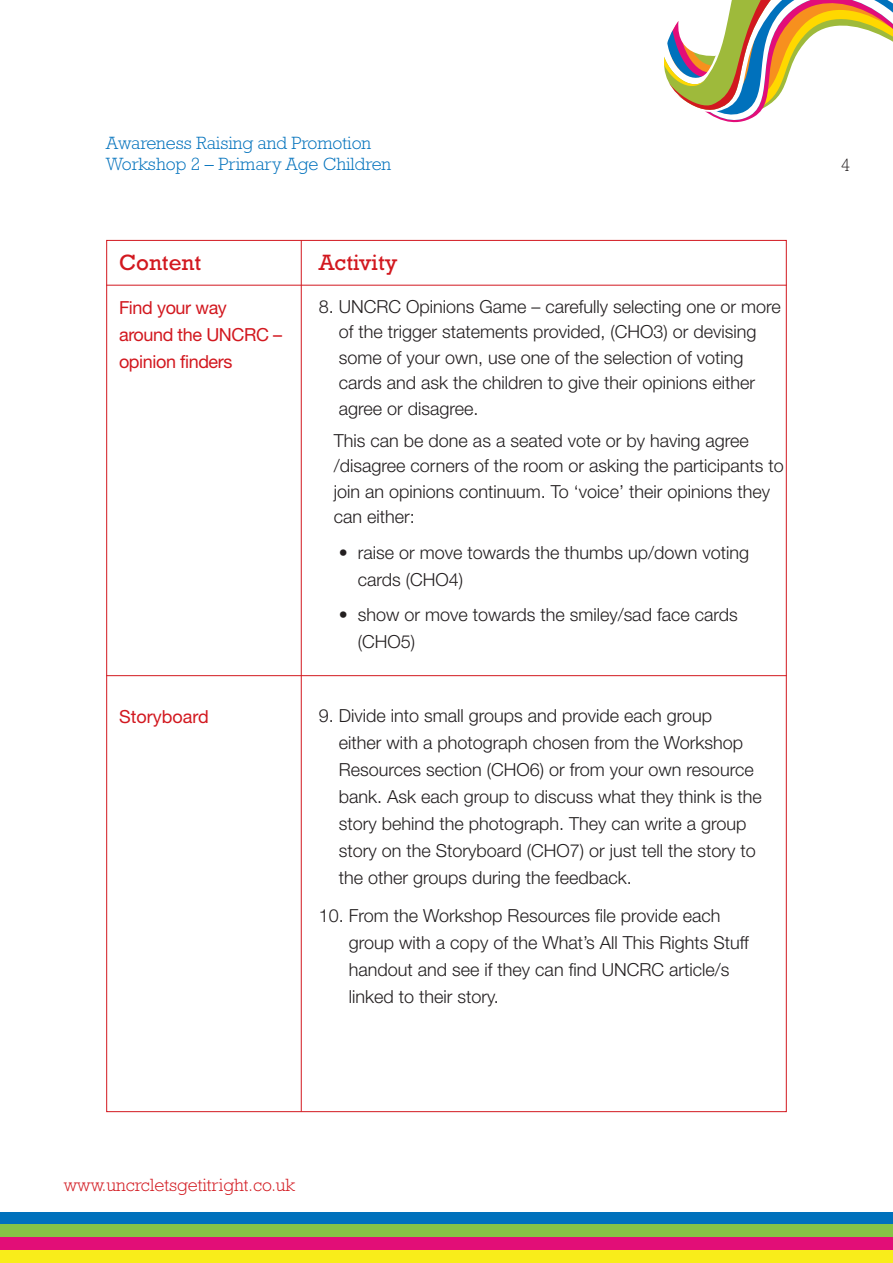
<style>
.page{position:relative;width:893px;height:1263px;background:#fff}
.page>*{position:absolute;margin:0;border:0;box-sizing:border-box;transform-origin:0 0}
.t1{font:22.5px "Rockwell";color:#d2181f}
.t2{font:300 18px/27px "Helvetica Neue";color:#231f20}
.t3{font:300 18px/21.6px "Rockwell";color:#0071bc}
.t4{font:18px/27px "Helvetica Neue";letter-spacing:-.02em;color:#d2181f}
.t5{font:300 18px "Rockwell";color:#d2181f}
.t6{font:18px "Helvetica Neue";color:#d2181f}
.t7{font:300 18px "Rockwell";color:#231f20}
</style>
<div class="page">
<svg style="left:659px;top:0;width:234px;height:285px"></svg>
<svg style="left:659px;top:0;width:57px;height:106px"></svg>
<div style="left:0;top:1212px;width:893px;height:12px;background:#0071bc"></div>
<div style="left:0;top:1224px;width:893px;height:13px;background:#85c446"></div>
<div style="left:0;top:1237px;width:893px;height:13px;background:#e20e77"></div>
<div style="left:0;top:1250px;width:893px;height:13px;background:#f9ed1a"></div>
<hr style="left:106px;top:675px;width:681px;height:1px;background:#d2181f">
<hr style="left:106px;top:285px;width:681px;height:1px;background:#d2181f">
<hr style="left:301px;top:240px;width:1px;height:871px;background:#d2181f">
<p class="t3" style="left:106px;top:134px;width:286px">Awareness Raising and Promotion<br>Workshop 2 – Primary Age Children</p>
<p class="t1" style="left:119px;top:255px;width:84px">Content</p>
<p class="t4" style="left:119px;top:296px;width:165px">Find your way around the UNCRC – opinion finders</p>
<p class="t1" style="left:319px;top:255px;width:80px">Activity</p>
<p class="t2" style="left:339px;top:295px;width:444px;line-height:25.5px;text-indent:-20px">8. UNCRC Opinions Game – carefully selecting one or more of the trigger statements provided, (CHO3) or devising some of your own, use one of the selection of voting cards and ask the children to give their opinions either agree or disagree.</p>
<p class="t2" style="left:334px;top:429px;width:452px;line-height:25.5px">This can be done as a seated vote or by having agree /disagree corners of the room or asking the participants to join an opinions continuum. To ‘voice’ their opinions they can either:</p>
<p class="t2" style="left:358px;top:541px;width:393px;text-indent:-19px">• raise or move towards the thumbs up/down voting cards (CHO4)</p>
<p class="t2" style="left:358px;top:603px;width:381px;text-indent:-19px">• show or move towards the smiley/sad face cards (CHO5)</p>
<p class="t6" style="left:119px;top:710px;width:91px">Storyboard</p>
<p class="t2" style="left:339px;top:704px;width:425px;text-indent:-20px">9. Divide into small groups and provide each group<br>either with a photograph chosen from the Workshop Resources section (CHO6) or from your own resource bank. Ask each group to discuss what they think is the story behind the photograph. They can write a group story on the Storyboard (CHO7) or just tell the story to the other groups during the feedback.</p>
<p class="t2" style="left:349px;top:904px;width:401px;text-indent:-30px">10. From the Workshop Resources file provide each group with a copy of the What’s All This Rights Stuff handout and see if they can find UNCRC article/s linked to their story.</p>
<p class="t7" style="left:841px;top:159px;width:11px">4</p>
<p class="t5" style="left:64px;top:1179px;width:233px">www.uncrcletsgetitright.co.uk</p>
</div>
